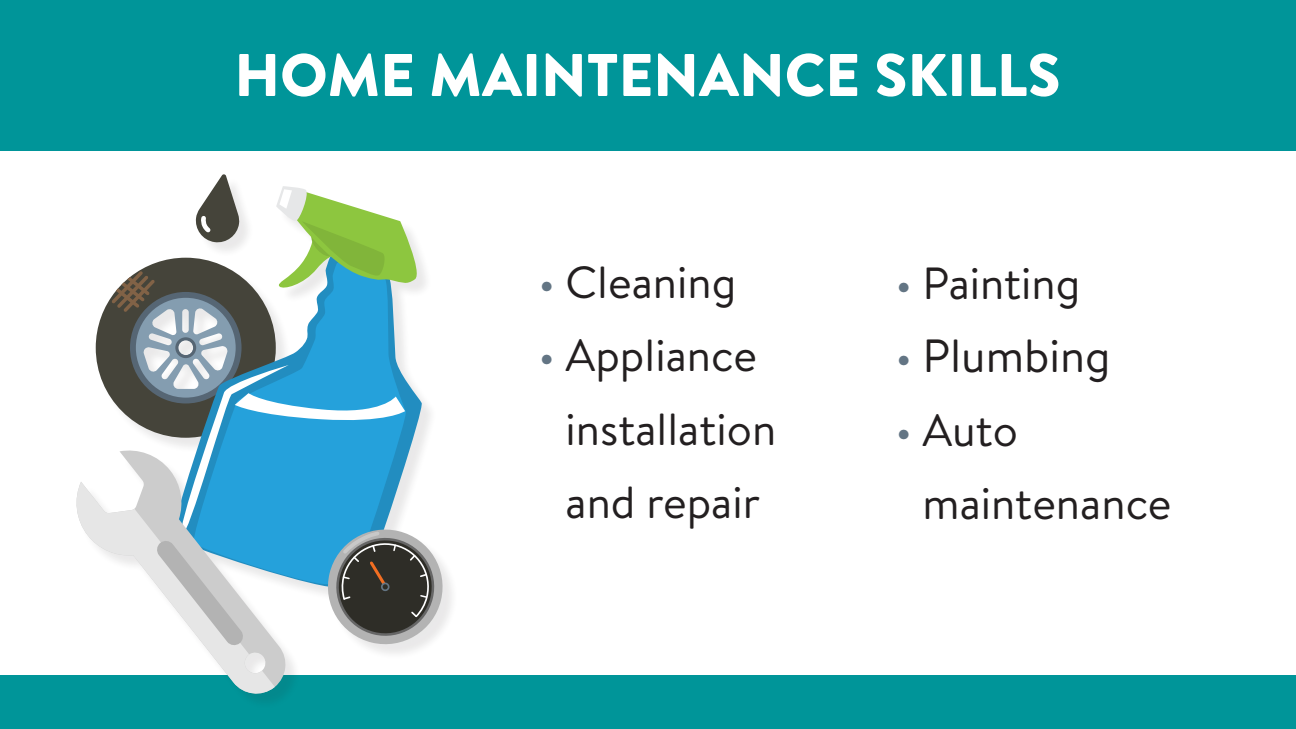
<style>
.page{position:relative;width:1296px;height:729px;background:#fff}
.page>*{position:absolute;margin:0;border:0;box-sizing:border-box;transform-origin:0 0}
.t1{font:900 60px "Brandon Text";color:#fff}
.t2{font:46.5px "Brandon Text";color:#231f20}
.t3{font:45px/73.5px "Brandon Text";color:#231f20}
.s1{color:#637584}
.s2{font-size:45px;color:#637584}
</style>
<div class="page">
<div style="left:0;top:675px;width:1296px;height:54px;background:#009599"></div>
<div style="left:0;top:0;width:1296px;height:150px;background:#009599"></div>
<div style="left:78px;top:177px;width:381px;height:533px;background:#231f20;opacity:.1"></div>
<svg style="left:76px;top:174px;width:372px;height:523px"></svg>
<div style="left:381px;top:583px;width:8px;height:8px;background:#2d2d26;border-radius:3px"></div>
<div style="left:381px;top:582px;width:9px;height:9px;border:2px solid #647584;border-radius:3px"></div>
<h1 class="t1" style="left:235px;top:33px;width:828px">HOME MAINTENANCE SKILLS</h1>
<p class="t3" style="left:538px;top:244px;width:199px"><span class="s1">•</span> Cleaning</p>
<p class="t3" style="left:566px;top:317px;width:212px;text-indent:-27px"><span class="s1">•</span> Appliance installation and repair</p>
<p class="t3" style="left:895px;top:245px;width:187px"><span class="s1">•</span> Painting</p>
<p class="t2" style="left:895px;top:324px;width:217px"><span class="s2">•</span> Plumbing</p>
<p class="t3" style="left:922px;top:392px;width:251px;text-indent:-27px"><span class="s1">•</span> Auto maintenance</p>
</div>
